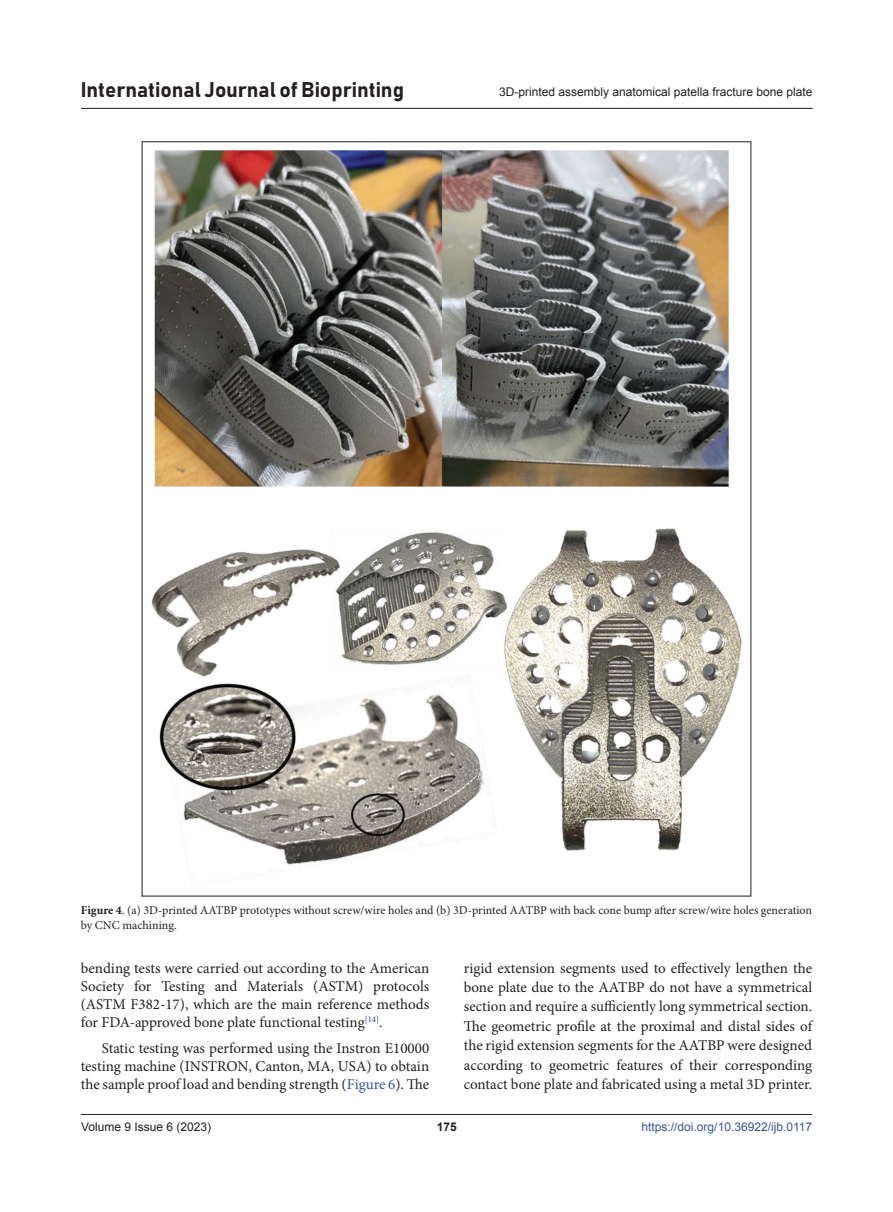
<style>
.page{position:relative;width:893px;height:1212px;background:#fff}
.page>*{position:absolute;margin:0;border:0;box-sizing:border-box;transform-origin:0 0}
.t1{font:21px "Bahnschrift";color:#231f20}
.body_text{font:15px/19.5px "Minion Pro";color:#231f20;text-align:justify}
.body_text_first{font:15px/18px "Minion Pro";letter-spacing:-.005em;color:#231f20;text-align:justify}
.figLends{font:12px/15px "Minion Pro";color:#231f20}
.t2{font:12px "Arial";color:#231f20}
.t3{font:12px "Arial";color:#3a53a3}
.t4{font:700 12px "Arial";color:#231f20}
.s1{font-weight:700}
.s2{color:#3a53a3}
</style>
<div class="page">
<hr style="left:81px;top:1114px;width:731px;height:1px;background:#231f20">
<hr style="left:81px;top:108px;width:732px;height:1px;background:#231f20">
<img style="left:151px;top:151px;width:591px;height:733px">
<h1 class="t1" style="left:81px;top:77px;width:325px">International Journal of Bioprinting</h1>
<p class="t2" style="left:499px;top:84px;width:315px">3D-printed assembly anatomical patella fracture bone plate</p>
<p class="figLends" style="left:81px;top:903px;width:733px"><span class="s1">Figure 4</span>. (a) 3D-printed AATBP prototypes without screw/wire holes and (b) 3D-printed AATBP with back cone bump after screw/wire holes generation by CNC machining.</p>
<p class="body_text_first" style="left:81px;top:959px;width:350px">bending tests were carried out according to the American Society for Testing and Materials (ASTM) protocols (ASTM F382-17), which are the main reference methods for FDA-approved bone plate functional testing<sup>[14]</sup>.</p>
<p class="body_text" style="left:81px;top:1039px;width:350px;line-height:18px;text-indent:21px">Static testing was performed using the Instron E10000 testing machine (INSTRON, Canton, MA, USA) to obtain the sample proof load and bending strength (<span class="s2">Figure 6</span>). The</p>
<p class="body_text" style="left:464px;top:958px;width:350px">rigid extension segments used to effectively lengthen the bone plate due to the AATBP do not have a symmetrical section and require a sufficiently long symmetrical section.<br>The geometric profile at the proximal and distal sides of the rigid extension segments for the AATBP were designed according to geometric features of their corresponding contact bone plate and fabricated using a metal 3D printer.</p>
<p class="t2" style="left:81px;top:1119px;width:132px">Volume 9 Issue 6 (2023)</p>
<p class="t4" style="left:437px;top:1119px;width:22px">175</p>
<p class="t3" style="left:642px;top:1119px;width:172px">https://doi.org/10.36922/ijb.0117</p>
</div>
